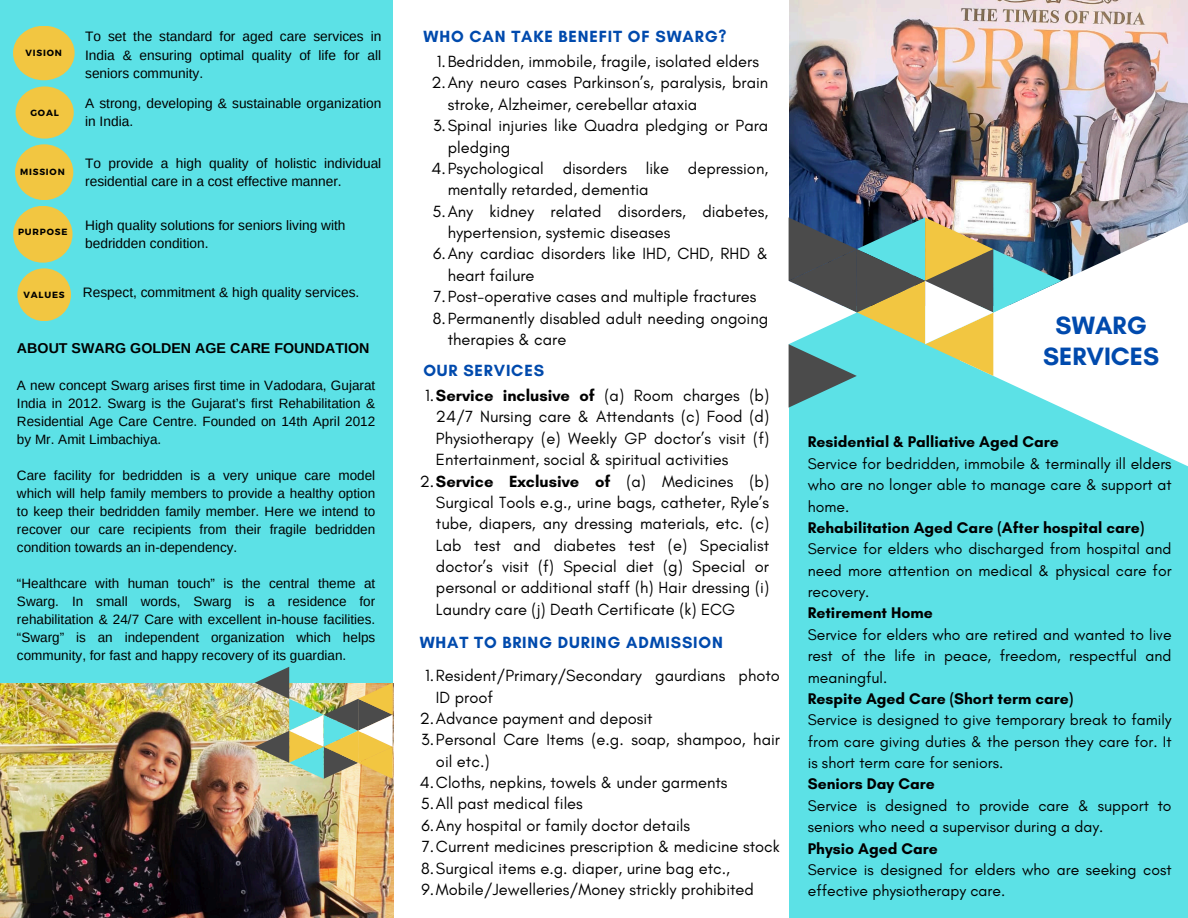
<style>
.page{position:relative;width:1188px;height:918px;background:#5ce1e6}
.page>*{position:absolute;margin:0;border:0;box-sizing:border-box;transform-origin:0 0}
.t1{font:700 25.5px/30.3px "Glacial Indifference";color:#004aad;text-align:center}
.t2{font:16.5px/21.3px "Glacial Indifference";color:#000}
.t3{font:700 16.5px "Glacial Indifference";letter-spacing:.05em;color:#004aad}
.t4{font:15.75px/21.3px "Glacial Indifference";color:#000}
.t5{font:700 14.25px "Arimo";color:#000}
.t6{font:13.65px/18.3px "Arimo";color:#000}
.t7{font:13.5px/18px "Arimo";color:#000;text-align:justify}
.t8{font:700 9px "Montserrat";letter-spacing:.09em;color:#000}
.s1{font-weight:700}
</style>
<div class="page">
<img style="left:789px;top:0;width:399px;height:222px">
<div style="left:393px;top:0;width:396px;height:918px;background:#fff"></div>
<svg style="left:1062px;top:222px;width:126px;height:244px;background:#d8e9eb"></svg>
<svg style="left:789px;top:217px;width:273px;height:191px"></svg>
<div style="left:16px;top:86px;width:58px;height:53px;background:#f2c641;border-radius:50%"></div>
<div style="left:15px;top:144px;width:58px;height:56px;background:#f2c641;border-radius:50%"></div>
<div style="left:13px;top:206px;width:60px;height:57px;background:#f2c641;border-radius:50%"></div>
<div style="left:17px;top:268px;width:54px;height:53px;background:#f2c641;border-radius:50%"></div>
<div style="left:13px;top:26px;width:62px;height:54px;background:#f2c641;border-radius:50%"></div>
<img style="left:0;top:683px;width:393px;height:235px">
<img style="left:255px;top:667px;width:138px;height:112px">
<h5 class="t6" style="left:85px;top:27px;width:298px;text-align:justify">To set the standard for aged care services in India &amp; ensuring optimal quality of life for all seniors community.</h5>
<h5 class="t3" style="left:424px;top:26px;width:304px">WHO CAN TAKE BENEFIT OF SWARG?</h5>
<h5 class="t8" style="left:26px;top:47px;width:38px">VISION</h5>
<h5 class="t2" style="left:437px;top:51px;width:324px">1.Bedridden, immobile, fragile, isolated elders</h5>
<h5 class="t2" style="left:448px;top:72px;width:322px;text-indent:-16px">2.Any neuro cases Parkinson’s, paralysis, brain stroke, Alzheimer, cerebellar ataxia</h5>
<p class="t2" style="left:448px;top:115px;width:322px;text-indent:-15px">3.Spinal injuries like Quadra pledging or Para pledging</p>
<p class="t2" style="left:448px;top:157px;width:322px;text-indent:-16px">4.Psychological disorders like depression, mentally retarded, dementia</p>
<h2 class="t2" style="left:448px;top:200px;width:322px;text-indent:-15px">5.Any kidney related disorders, diabetes, hypertension, systemic diseases</h2>
<p class="t2" style="left:448px;top:243px;width:322px;text-indent:-15px">6.Any cardiac disorders like IHD, CHD, RHD &amp; heart failure</p>
<p class="t2" style="left:433px;top:286px;width:325px">7.Post-operative cases and multiple fractures</p>
<p class="t2" style="left:448px;top:307px;width:322px;text-indent:-15px">8.Permanently disabled adult needing ongoing therapies &amp; care</p>
<p class="t6" style="left:85px;top:94px;width:298px">A strong, developing &amp; sustainable organization in India.</p>
<p class="t6" style="left:85px;top:154px;width:298px">To provide a high quality of holistic individual residential care in a cost effective manner.</p>
<p class="t6" style="left:85px;top:216px;width:262px">High quality solutions for seniors living with bedridden condition.</p>
<p class="t6" style="left:83px;top:283px;width:278px">Respect, commitment &amp; high quality services.</p>
<p class="t8" style="left:30px;top:106px;width:30px">GOAL</p>
<h5 class="t8" style="left:20px;top:166px;width:46px">MISSION</h5>
<h5 class="t8" style="left:18px;top:226px;width:51px">PURPOSE</h5>
<h5 class="t8" style="left:24px;top:289px;width:43px">VALUES</h5>
<p class="t5" style="left:17px;top:340px;width:354px">ABOUT SWARG GOLDEN AGE CARE FOUNDATION</p>
<p class="t7" style="left:17px;top:376px;width:360px">A new concept Swarg arises first time in Vadodara, Gujarat India in 2012. Swarg is the Gujarat’s first Rehabilitation &amp; Residential Age Care Centre. Founded on 14th April 2012 by Mr. Amit Limbachiya.</p>
<p class="t7" style="left:17px;top:466px;width:360px">Care facility for bedridden is a very unique care model which will help family members to provide a healthy option to keep their bedridden family member. Here we intend to recover our care recipients from their fragile bedridden condition towards an in-dependency.</p>
<h2 class="t7" style="left:17px;top:574px;width:360px">“Healthcare with human touch” is the central theme at Swarg. In small words, Swarg is a residence for rehabilitation &amp; 24/7 Care with excellent in-house facilities. “Swarg” is an independent organization which helps community, for fast and happy recovery of its guardian.</h2>
<h2 class="t3" style="left:423px;top:361px;width:122px">OUR SERVICES</h2>
<p class="t2" style="left:436px;top:385px;width:335px;text-align:justify;text-indent:-11px">1.<span class="s1">Service inclusive of</span> (a) Room charges (b)<br>24/7 Nursing care &amp; Attendants (c) Food (d)<br>Physiotherapy (e) Weekly GP doctor’s visit (f)<br>Entertainment, social &amp; spiritual activities</p>
<p class="t2" style="left:436px;top:470px;width:335px;text-align:justify;text-indent:-16px">2.<span class="s1">Service Exclusive of</span> (a) Medicines (b)<br>Surgical Tools e.g., urine bags, catheter, Ryle’s tube, diapers, any dressing materials, etc. (c)<br>Lab test and diabetes test (e) Specialist doctor’s visit (f) Special diet (g) Special or personal or additional staff (h) Hair dressing (i)<br>Laundry care (j) Death Certificate (k) ECG</p>
<p class="t3" style="left:420px;top:632px;width:305px">WHAT TO BRING DURING ADMISSION</p>
<p class="t2" style="left:436px;top:665px;width:346px;text-indent:-11px">1.Resident/Primary/Secondary gaurdians photo<br>ID proof</p>
<p class="t2" style="left:420px;top:708px;width:235px">2.Advance payment and deposit</p>
<p class="t2" style="left:436px;top:729px;width:346px;text-indent:-15px">3.Personal Care Items (e.g. soap, shampoo, hair oil etc.)</p>
<p class="t2" style="left:420px;top:772px;width:309px">4.Cloths, nepkins, towels &amp; under garments</p>
<p class="t2" style="left:421px;top:793px;width:164px">5.All past medical files</p>
<p class="t2" style="left:421px;top:814px;width:270px">6.Any hospital or family doctor details</p>
<p class="t2" style="left:422px;top:836px;width:360px">7.Current medicines prescription &amp; medicine stock</p>
<p class="t2" style="left:421px;top:857px;width:310px">8.Surgical items e.g. diaper, urine bag etc.,</p>
<p class="t2" style="left:421px;top:879px;width:334px">9.Mobile/Jewelleries/Money strickly prohibited</p>
<p class="t1" style="left:1043px;top:310px;width:118px">SWARG<br>SERVICES</p>
<p class="t4" style="left:808px;top:431px;width:365px"><span class="s1">Residential &amp; Palliative Aged Care<br></span>Service for bedridden, immobile &amp; terminally ill elders who are no longer able to manage care &amp; support at home.<br><span class="s1">Rehabilitation Aged Care (After hospital care)<br></span>Service for elders who discharged from hospital and need more attention on medical &amp; physical care for recovery.<br><span class="s1">Retirement Home<br></span>Service for elders who are retired and wanted to live rest of the life in peace, freedom, respectful and meaningful.<br><span class="s1">Respite Aged Care (Short term care)<br></span>Service is designed to give temporary break to family from care giving duties &amp; the person they care for. It is short term care for seniors.<br><span class="s1">Seniors Day Care<br></span>Service is designed to provide care &amp; support to seniors who need a supervisor during a day.<br><span class="s1">Physio Aged Care<br></span>Service is designed for elders who are seeking cost effective physiotherapy care.</p>
</div>
